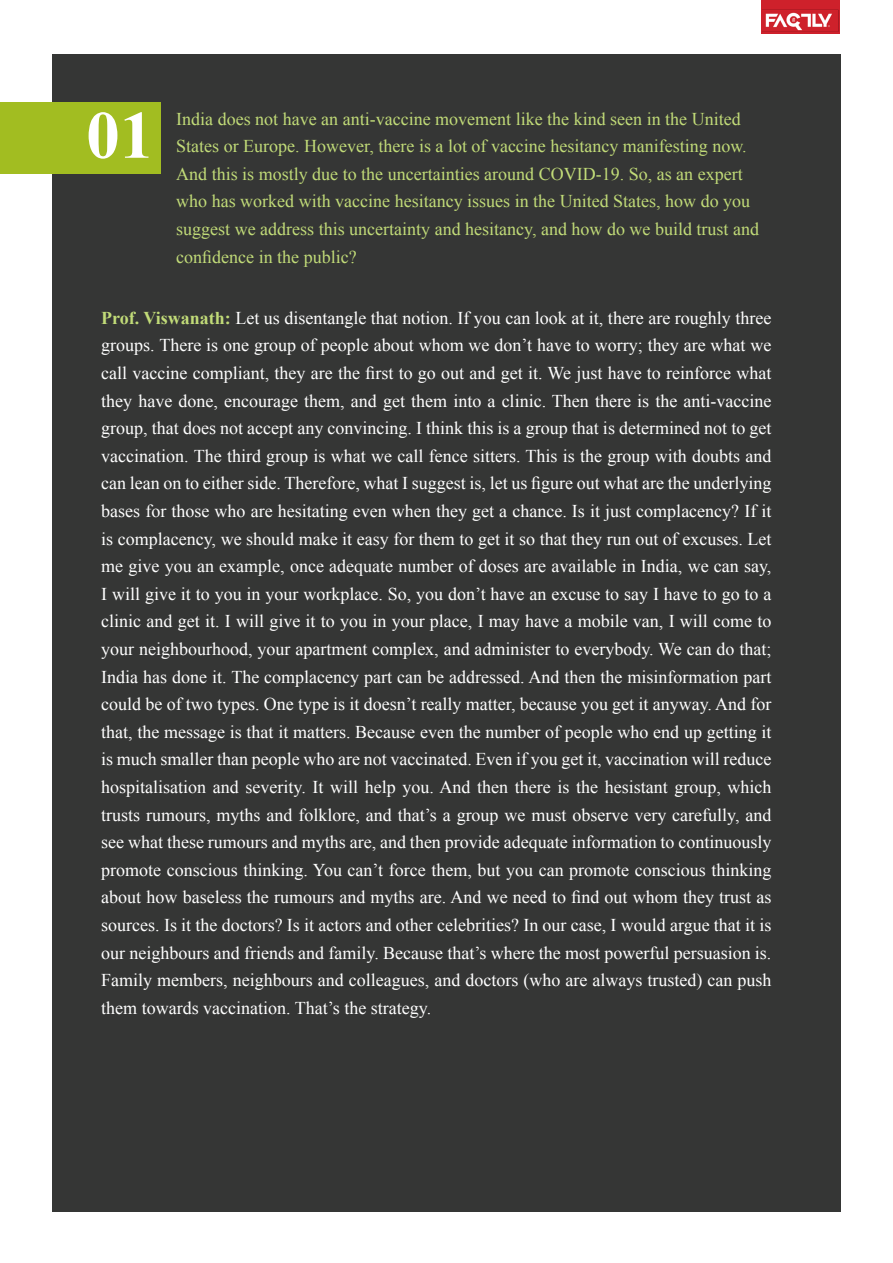
<style>
.page{position:relative;width:893px;height:1263px;background:#fff}
.page>*{position:absolute;margin:0;border:0;box-sizing:border-box;transform-origin:0 0}
.t1{font:700 67.5px "Times New Roman";color:#fff}
.Paragraph_Style_2{font:18px/27.6px "Times New Roman";color:#fff;text-align:justify}
.Paragraph_Style_2-2{font:18px/27.6px "Times New Roman";color:#c1db78}
.s1{font-weight:700;color:#c1db78}
</style>
<div class="page">
<div style="left:761px;top:0;width:78px;height:34px;background:#ce212b"></div>
<img style="left:762px;top:4px;width:78px;height:30px">
<div style="left:52px;top:54px;width:788px;height:1157px;background:#353635"></div>
<div style="left:0;top:103px;width:160px;height:71px;background:#a2bd21"></div>
<p class="t1" style="left:86px;top:88px;width:69px">01</p>
<p class="Paragraph_Style_2-2" style="left:176px;top:104px;width:584px">India does not have an anti-vaccine movement like the kind seen in the United States or Europe. However, there is a lot of vaccine hesitancy manifesting now.<br>And this is mostly due to the uncertainties around COVID-19. So, as an expert who has worked with vaccine hesitancy issues in the United States, how do you suggest we address this uncertainty and hesitancy, and how do we build trust and confidence in the public?</p>
<p class="Paragraph_Style_2" style="left:101px;top:304px;width:672px"><span class="s1">Prof. Viswanath:</span> Let us disentangle that notion. If you can look at it, there are roughly three groups. There is one group of people about whom we don’t have to worry; they are what we call vaccine compliant, they are the first to go out and get it. We just have to reinforce what they have done, encourage them, and get them into a clinic. Then there is the anti-vaccine group, that does not accept any convincing. I think this is a group that is determined not to get vaccination. The third group is what we call fence sitters. This is the group with doubts and can lean on to either side. Therefore, what I suggest is, let us figure out what are the underlying bases for those who are hesitating even when they get a chance. Is it just complacency? If it is complacency, we should make it easy for them to get it so that they run out of excuses. Let me give you an example, once adequate number of doses are available in India, we can say, I will give it to you in your workplace. So, you don’t have an excuse to say I have to go to a clinic and get it. I will give it to you in your place, I may have a mobile van, I will come to your neighbourhood, your apartment complex, and administer to everybody. We can do that; India has done it. The complacency part can be addressed. And then the misinformation part could be of two types. One type is it doesn’t really matter, because you get it anyway. And for that, the message is that it matters. Because even the number of people who end up getting it is much smaller than people who are not vaccinated. Even if you get it, vaccination will reduce hospitalisation and severity. It will help you. And then there is the hesistant group, which trusts rumours, myths and folklore, and that’s a group we must observe very carefully, and see what these rumours and myths are, and then provide adequate information to continuously promote conscious thinking. You can’t force them, but you can promote conscious thinking about how baseless the rumours and myths are. And we need to find out whom they trust as sources. Is it the doctors? Is it actors and other celebrities? In our case, I would argue that it is our neighbours and friends and family. Because that’s where the most powerful persuasion is.<br>Family members, neighbours and colleagues, and doctors (who are always trusted) can push them towards vaccination. That’s the strategy.</p>
</div>
